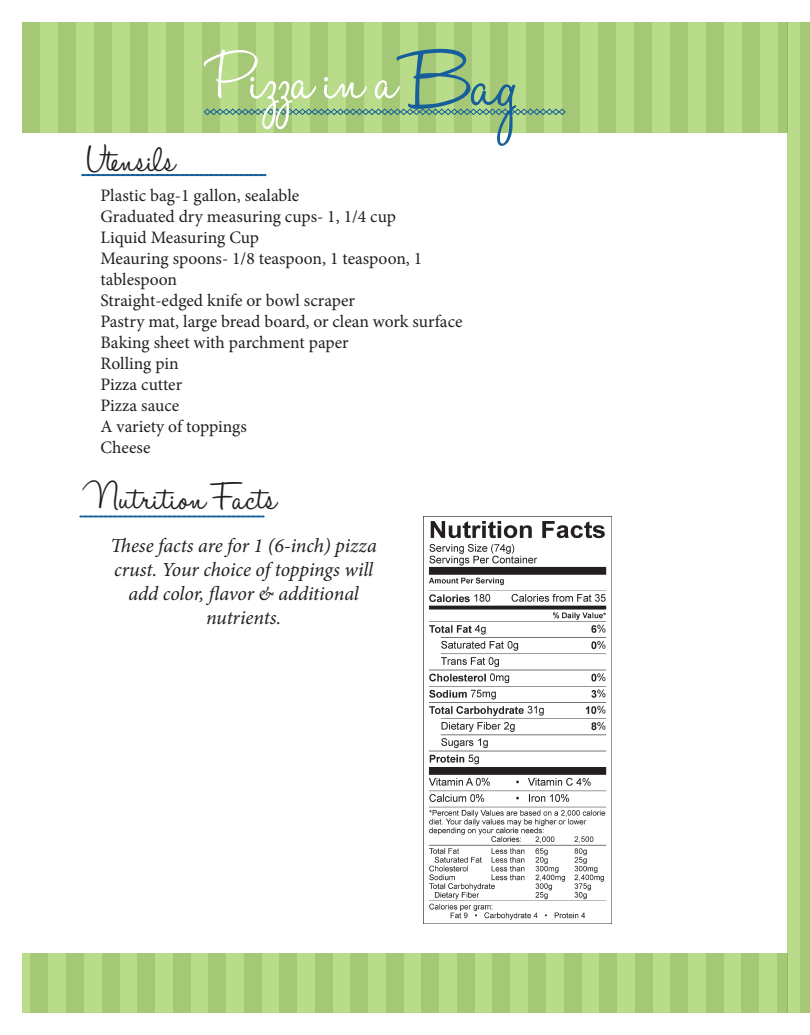
<style>
.page{position:relative;width:810px;height:1035px;background:#fff}
.page>*{position:absolute;margin:0;border:0;box-sizing:border-box;transform-origin:0 0}
.t1{font:75px "Halo Handletter";color:#fff}
.t2{font:45px "Halo Handletter";color:#231f20}
.t3{font:italic 20px/24px "Minion Pro";letter-spacing:-.01em;color:#231f20;text-align:center}
.t4{font:17.5px/21px "Minion Pro";color:#231f20}
.s1{font-size:90px;color:#165f9c}
</style>
<div class="page">
<div style="left:788px;top:22px;width:22px;height:990px;background:linear-gradient(to right,#c0e392,#a1c473)"></div>
<div style="left:22px;top:22px;width:766px;height:111px;background:linear-gradient(to right,#afd281,#afd281)"></div>
<div style="left:22px;top:953px;width:766px;height:59px;background:linear-gradient(to right,#afd281,#afd281)"></div>
<svg style="left:204px;top:109px;width:362px;height:6px;background:#6fa28b"></svg>
<svg style="left:82px;top:174px;width:184px;height:2px"></svg>
<svg style="left:80px;top:516px;width:184px;height:1px"></svg>
<img style="left:424px;top:516px;width:188px;height:407px">
<p class="t1" style="left:215px;top:39px;width:303px">P izza in a<span class="s1">Bag</span></p>
<p class="t2" style="left:87px;top:136px;width:90px">Utensils</p>
<p class="t4" style="left:101px;top:185px;width:200px">Plastic bag-1 gallon, sealable</p>
<p class="t4" style="left:101px;top:206px;width:297px">Graduated dry measuring cups- 1, 1/4 cup</p>
<p class="t4" style="left:101px;top:227px;width:160px">Liquid Measuring Cup</p>
<p class="t4" style="left:101px;top:248px;width:323px">Meauring spoons- 1/8 teaspoon, 1 teaspoon, 1 tablespoon</p>
<p class="t4" style="left:101px;top:290px;width:256px">Straight-edged knife or bowl scraper</p>
<p class="t4" style="left:101px;top:311px;width:364px">Pastry mat, large bread board, or clean work surface</p>
<p class="t4" style="left:101px;top:332px;width:250px">Baking sheet with parchment paper</p>
<p class="t4" style="left:101px;top:353px;width:80px">Rolling pin</p>
<p class="t4" style="left:101px;top:374px;width:83px">Pizza cutter</p>
<p class="t4" style="left:101px;top:395px;width:80px">Pizza sauce</p>
<p class="t4" style="left:101px;top:416px;width:148px">A variety of toppings</p>
<p class="t4" style="left:101px;top:437px;width:51px">Cheese</p>
<p class="t2" style="left:89px;top:474px;width:190px">Nutrition Facts</p>
<p class="t3" style="left:111px;top:533px;width:268px">These facts are for 1 (6-inch) pizza crust. Your choice of toppings will add color, flavor &amp; additional nutrients.</p>
</div>
